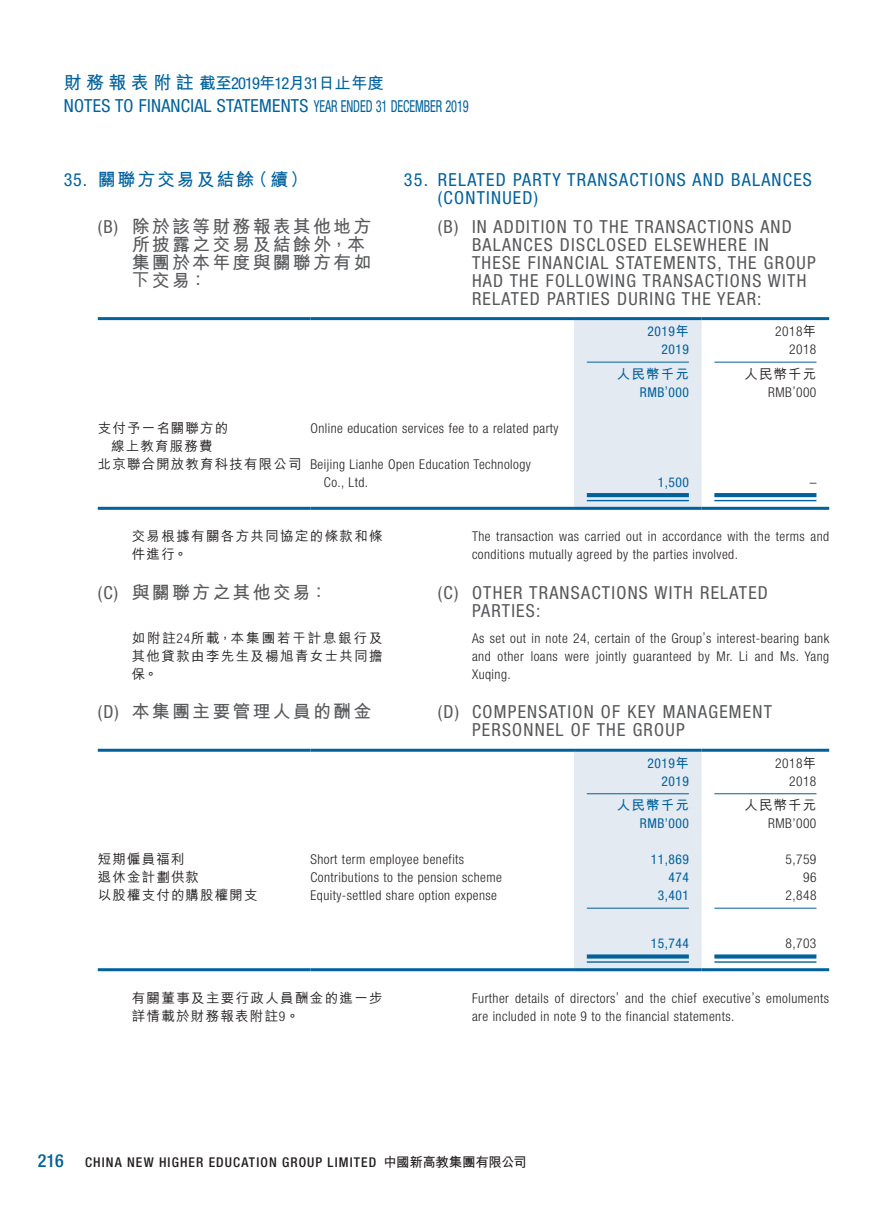
<style>
.page{position:relative;width:893px;height:1212px;background:#fff}
.page>*{position:absolute;margin:0;border:0;box-sizing:border-box;transform-origin:0 0}
.t1{font:condensed 18px/18px "Helvetica Neue LT Std";letter-spacing:.07em;color:#57585a}
.t2{font:700 18px/18px "M Hei HK";letter-spacing:.12em;color:#57585a}
.t3{font:condensed 18px "Helvetica Neue LT Std";letter-spacing:.015em;color:#00619c}
.t4{font:condensed 18px/18px "Helvetica Neue LT Std";letter-spacing:.07em;color:#00619c}
.t5{font:700 18px "M Hei HK";letter-spacing:.1em;color:#00619c}
.t6{font:700 16.5px "M Hei HK";letter-spacing:-.005em;color:#00619c}
.t7{font:300 condensed 13.5px/18px "Helvetica Neue LT Std";letter-spacing:.035em;color:#231f20}
.t8{font:500 13.5px/18px "M Hei HK";letter-spacing:.1em;color:#231f20}
.t9{font:condensed 13.5px "Helvetica Neue LT Std";letter-spacing:.035em;color:#00619c}
.t10{font:500 condensed 13.5px "Helvetica Neue LT Std";letter-spacing:.08em;color:#231f20}
.t11{font:700 13.5px "M Hei HK";letter-spacing:.085em;color:#00619c}
.s1{font-size:18px}
.s2{font-family:"Helvetica Neue LT Std";font-weight:400;font-stretch:condensed}
.s3{font-size:16.5px}
.s4{font-family:"M Hei HK";font-weight:700;font-stretch:normal}
.s5{font-family:"M Hei HK";font-weight:500;font-stretch:normal}
.s6{font-family:"Helvetica Neue LT Std";font-weight:300;font-stretch:condensed}
.s7{font-size:18px;color:#00619c}
</style>
<div class="page">
<div style="left:574px;top:320px;width:128px;height:187px;background:#e4eaf1"></div>
<hr style="left:98px;top:317px;width:212px;height:3px;background:#00619c">
<hr style="left:310px;top:317px;width:264px;height:3px;background:#00619c">
<hr style="left:574px;top:317px;width:128px;height:3px;background:#00619c">
<hr style="left:702px;top:317px;width:127px;height:3px;background:#00619c">
<hr style="left:587px;top:362px;width:102px;height:1px;background:#00619c">
<hr style="left:714px;top:362px;width:102px;height:1px;background:#00619c">
<hr style="left:587px;top:493px;width:102px;height:4px;background:#00619c">
<hr style="left:587px;top:500px;width:102px;height:1px;background:#00619c">
<hr style="left:714px;top:493px;width:102px;height:4px;background:#00619c">
<hr style="left:714px;top:500px;width:102px;height:1px;background:#00619c">
<hr style="left:98px;top:507px;width:212px;height:3px;background:#00619c">
<hr style="left:310px;top:507px;width:264px;height:3px;background:#00619c">
<hr style="left:574px;top:507px;width:128px;height:3px;background:#00619c">
<hr style="left:702px;top:507px;width:127px;height:3px;background:#00619c">
<div style="left:574px;top:752px;width:128px;height:216px;background:#e4eaf1"></div>
<hr style="left:98px;top:749px;width:212px;height:3px;background:#00619c">
<hr style="left:310px;top:749px;width:264px;height:3px;background:#00619c">
<hr style="left:574px;top:749px;width:128px;height:3px;background:#00619c">
<hr style="left:702px;top:749px;width:127px;height:3px;background:#00619c">
<hr style="left:587px;top:793px;width:102px;height:1px;background:#00619c">
<hr style="left:714px;top:793px;width:102px;height:1px;background:#00619c">
<hr style="left:587px;top:908px;width:102px;height:1px;background:#00619c">
<hr style="left:714px;top:908px;width:102px;height:1px;background:#00619c">
<svg style="left:587px;top:954px;width:102px;height:4px"></svg>
<hr style="left:587px;top:961px;width:102px;height:2px;background:#00619c">
<svg style="left:714px;top:954px;width:102px;height:4px"></svg>
<hr style="left:714px;top:961px;width:102px;height:2px;background:#00619c">
<hr style="left:98px;top:968px;width:212px;height:3px;background:#00619c">
<hr style="left:310px;top:968px;width:264px;height:3px;background:#00619c">
<hr style="left:574px;top:968px;width:128px;height:3px;background:#00619c">
<hr style="left:702px;top:968px;width:127px;height:3px;background:#00619c">
<p class="t6" style="left:64px;top:71px;width:322px"><span class="s1">財務報表附註</span>截至<span class="s2">2019</span>年<span class="s2">12</span>月<span class="s2">31</span>日止年度</p>
<h1 class="t3" style="left:64px;top:95px;width:407px">NOTES TO FINANCIAL STATEMENTS <span class="s3">YEAR ENDED 31 DECEMBER 2019</span></h1>
<h1 class="t5" style="left:64px;top:166px;width:246px"><span class="s2">35.</span> 關聯方交易及結餘（續）</h1>
<h1 class="t2" style="left:132px;top:216px;width:241px;text-indent:-34px"><span class="s2">(B)</span> 除於該等財務報表其他地方所披露之交易及結餘外，本集團於本年度與關聯方有如下交易：</h1>
<h1 class="t4" style="left:438px;top:171px;width:375px;text-indent:-34px">35. RELATED PARTY TRANSACTIONS AND BALANCES (CONTINUED)</h1>
<h1 class="t1" style="left:472px;top:217px;width:345px;text-indent:-34px">(B) IN ADDITION TO THE TRANSACTIONS AND BALANCES DISCLOSED ELSEWHERE IN THESE FINANCIAL STATEMENTS, THE GROUP HAD THE FOLLOWING TRANSACTIONS WITH RELATED PARTIES DURING THE YEAR:</h1>
<p class="t9" style="left:648px;top:324px;width:43px">2019<span class="s4">年</span></p>
<p class="t7" style="left:775px;top:322px;width:43px">2018<span class="s5">年</span></p>
<p class="t9" style="left:662px;top:342px;width:29px">2019</p>
<p class="t7" style="left:789px;top:340px;width:29px">2018</p>
<p class="t11" style="left:617px;top:364px;width:74px">人民幣千元</p>
<p class="t8" style="left:744px;top:364px;width:74px">人民幣千元</p>
<p class="t9" style="left:640px;top:384px;width:50px">RMB’000</p>
<p class="t7" style="left:768px;top:383px;width:50px">RMB’000</p>
<p class="t8" style="left:98px;top:418px;width:132px;text-align:center">支付予一名關聯方的線上教育服務費</p>
<p class="t7" style="left:310px;top:419px;width:250px">Online education services fee to a related party</p>
<p class="t7" style="left:324px;top:455px;width:208px;text-indent:-226px"><span class="s5">北京聯合開放教育科技有限公司</span> Beijing Lianhe Open Education Technology<br>Co., Ltd.</p>
<p class="t9" style="left:658px;top:474px;width:32px">1,500</p>
<p class="t7" style="left:810px;top:473px;width:8px">–</p>
<p class="t8" style="left:132px;top:526px;width:252px">交易根據有關各方共同協定的條款和條件進行。</p>
<h1 class="t2" style="left:98px;top:581px;width:232px"><span class="s2">(C)</span> 與關聯方之其他交易：</h1>
<p class="t8" style="left:132px;top:628px;width:252px;text-align:justify">如附註<span class="s6">24</span>所載，本集團若干計息銀行及其他貸款由李先生及楊旭青女士共同擔保。</p>
<h1 class="t2" style="left:98px;top:701px;width:275px"><span class="s2">(D)</span> 本集團主要管理人員的酬金</h1>
<p class="t7" style="left:472px;top:527px;width:359px">The transaction was carried out in accordance with the terms and conditions mutually agreed by the parties involved.</p>
<h1 class="t1" style="left:472px;top:583px;width:297px;text-indent:-34px">(C) OTHER TRANSACTIONS WITH RELATED<br>PARTIES:</h1>
<p class="t7" style="left:472px;top:629px;width:359px;text-align:justify">As set out in note 24, certain of the Group’s interest-bearing bank and other loans were jointly guaranteed by Mr. Li and Ms. Yang Xuqing.</p>
<h1 class="t1" style="left:472px;top:703px;width:302px;text-indent:-34px">(D) COMPENSATION OF KEY MANAGEMENT<br>PERSONNEL OF THE GROUP</h1>
<p class="t9" style="left:648px;top:755px;width:43px">2019<span class="s4">年</span></p>
<p class="t7" style="left:775px;top:754px;width:43px">2018<span class="s5">年</span></p>
<p class="t9" style="left:662px;top:773px;width:29px">2019</p>
<p class="t7" style="left:789px;top:772px;width:29px">2018</p>
<p class="t11" style="left:617px;top:796px;width:74px">人民幣千元</p>
<p class="t8" style="left:744px;top:795px;width:74px">人民幣千元</p>
<p class="t9" style="left:640px;top:816px;width:50px">RMB’000</p>
<p class="t7" style="left:768px;top:814px;width:50px">RMB’000</p>
<p class="t8" style="left:98px;top:849px;width:88px">短期僱員福利</p>
<p class="t7" style="left:310px;top:850px;width:155px">Short term employee benefits</p>
<p class="t9" style="left:651px;top:852px;width:39px">11,869</p>
<p class="t7" style="left:785px;top:850px;width:32px">5,759</p>
<p class="t8" style="left:98px;top:867px;width:103px">退休金計劃供款</p>
<p class="t7" style="left:310px;top:868px;width:193px">Contributions to the pension scheme</p>
<p class="t9" style="left:668px;top:870px;width:22px">474</p>
<p class="t7" style="left:803px;top:868px;width:15px">96</p>
<p class="t8" style="left:98px;top:885px;width:161px">以股權支付的購股權開支</p>
<p class="t7" style="left:310px;top:886px;width:188px">Equity-settled share option expense</p>
<p class="t9" style="left:658px;top:888px;width:32px">3,401</p>
<p class="t7" style="left:785px;top:886px;width:32px">2,848</p>
<p class="t9" style="left:651px;top:936px;width:39px">15,744</p>
<p class="t7" style="left:785px;top:934px;width:32px">8,703</p>
<p class="t8" style="left:132px;top:988px;width:252px">有關董事及主要行政人員酬金的進一步詳情載於財務報表附註<span class="s6">9</span>。</p>
<p class="t7" style="left:472px;top:989px;width:359px">Further details of directors’ and the chief executive’s emoluments are included in note 9 to the financial statements.</p>
<p class="t10" style="left:38px;top:1154px;width:490px"><span class="s7">216</span> CHINA NEW HIGHER EDUCATION GROUP LIMITED <span class="s4">中國新高教集團有限公司</span></p>
</div>
